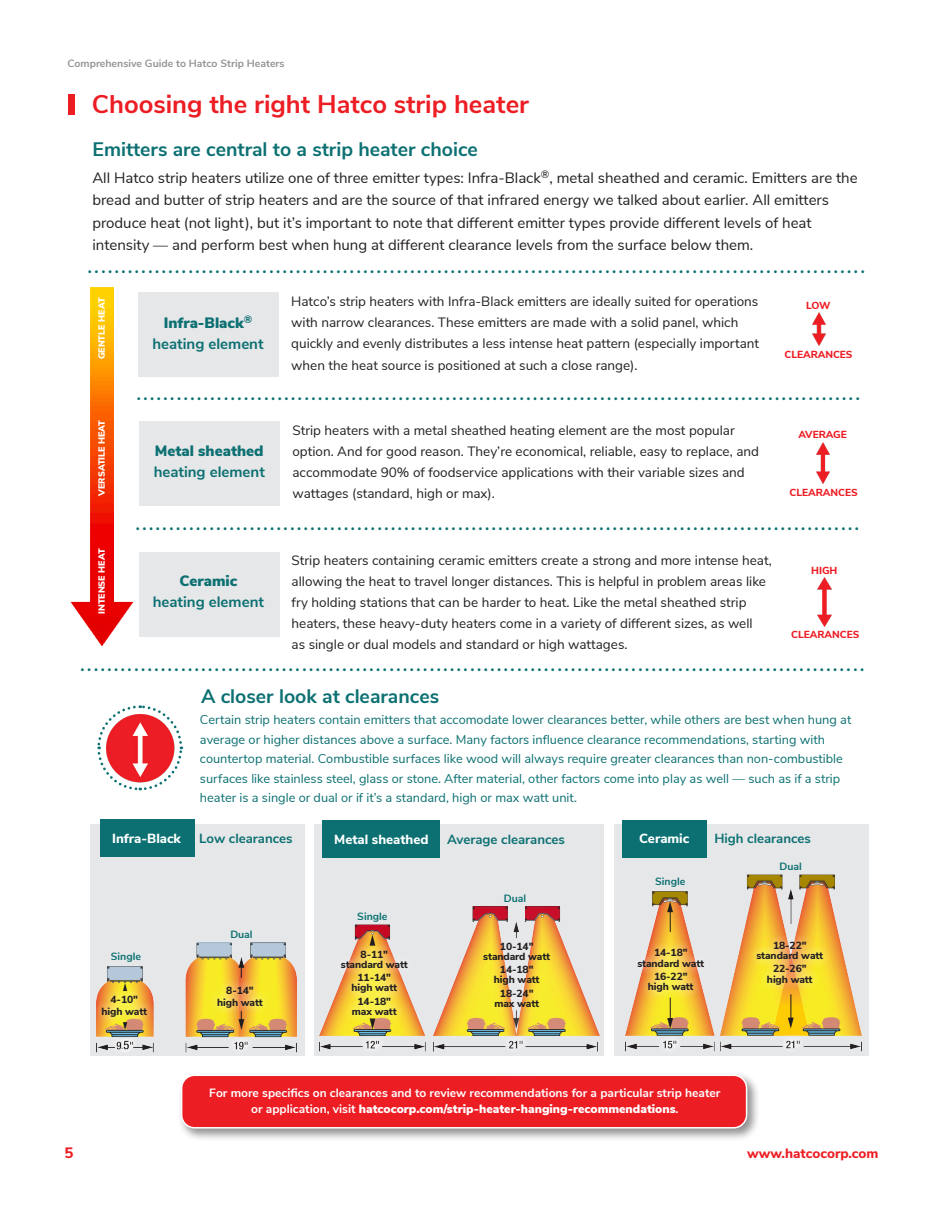
<style>
.page{position:relative;width:945px;height:1215px;background:#fff}
.page>*{position:absolute;margin:0;border:0;box-sizing:border-box;transform-origin:0 0}
.t1{font:700 25.5px "Nunito Sans";color:#ed1d24}
.t2{font:700 19.5px "Nunito Sans";color:#0c7072}
.t3{font:15px/22.5px "Nunito Sans";color:#231f20}
.t4{font:700 15px "Nunito Sans";color:#0c7072}
.t5{font:900 15px "Nunito Sans";color:#0c7072}
.t6{font:800 15px "Nunito Sans";color:#ed1d24}
.t7{font:13.5px/21px "Nunito Sans";color:#231f20}
.t8{font:800 13.5px "Nunito Sans";color:#ed1d24}
.t9{font:700 13.2px "Nunito Sans";color:#0c7072}
.t10{font:800 13.2px "Nunito Sans";color:#fff}
.t11{font:12.75px/19.5px "Nunito Sans";color:#0c7072}
.t12{font:700 12px "Nunito Sans";color:#fff}
.t13{font:900 12px "Nunito Sans";color:#fff}
.t14{font:10.5px "Minion Pro";color:#0c7072}
.t15{font:700 10.5px "Nunito Sans";color:#939598}
.t16{font:700 10.5px "Nunito Sans";color:#0c7072}
.t17{font:800 10.35px "Nunito Sans";letter-spacing:-.01em;color:#231f20}
.t18{font:800 10.2px "Nunito Sans";color:#ed1d24}
.t19{font:900 9px "Nunito Sans";color:#fff}
.t20{font:700 9px "Arial Narrow";color:#221f20}
.s1{font-weight:700}
</style>
<div class="page">
<img style="left:70px;top:287px;width:102px;height:359px">
<div style="left:90px;top:825px;width:214px;height:231px;background:#e6e7e9"></div>
<div style="left:314px;top:825px;width:290px;height:231px;background:#e6e7e9"></div>
<div style="left:139px;top:292px;width:140px;height:85px;background:#e6e7e9"></div>
<div style="left:68px;top:94px;width:6px;height:20px;background:#ed1d24"></div>
<div style="left:139px;top:421px;width:141px;height:84px;background:#e6e7e9"></div>
<div style="left:139px;top:552px;width:141px;height:85px;background:#e6e7e9"></div>
<svg style="left:97px;top:705px;width:87px;height:86px"></svg>
<div style="left:615px;top:825px;width:254px;height:231px;background:#e6e7e9"></div>
<div style="left:177px;top:1071px;width:583px;height:70px;background:#231f20;opacity:.5"></div>
<div style="left:182px;top:1075px;width:565px;height:53px;background:#ed1d24;border-radius:13px"></div>
<div style="left:181px;top:1075px;width:566px;height:54px;border:2px solid #fff;border-radius:13px"></div>
<img style="left:812px;top:313px;width:14px;height:32px">
<img style="left:816px;top:443px;width:14px;height:41px">
<img style="left:818px;top:577px;width:14px;height:49px">
<img style="left:629px;top:875px;width:232px;height:177px">
<img style="left:319px;top:924px;width:85px;height:128px">
<img style="left:97px;top:942px;width:199px;height:111px">
<div style="left:100px;top:819px;width:95px;height:37px;background:#0c7072"></div>
<div style="left:322px;top:820px;width:118px;height:37px;background:#0c7072"></div>
<div style="left:623px;top:820px;width:84px;height:37px;background:#0c7072"></div>
<div style="left:93px;top:986px;width:63px;height:40px;background:#fff;opacity:.75"></div>
<div style="left:208px;top:977px;width:64px;height:40px;background:#fff;opacity:.75"></div>
<div style="left:332px;top:941px;width:85px;height:83px;background:#fff;opacity:.75"></div>
<svg style="left:404px;top:855px;width:225px;height:223px"></svg>
<div style="left:629px;top:940px;width:84px;height:61px;background:#fff;opacity:.75"></div>
<div style="left:748px;top:932px;width:84px;height:62px;background:#fff;opacity:.75"></div>
<div style="left:232px;top:941px;width:17px;height:16px;background:#e6e7e9"></div>
<div style="left:508px;top:906px;width:16px;height:15px;background:#e6e7e9"></div>
<div style="left:783px;top:874px;width:15px;height:15px;background:#e6e7e9"></div>
<div style="left:122px;top:1039px;width:8px;height:11px;background:#f0f1f2"></div>
<svg style="left:123px;top:1040px;width:7px;height:11px"></svg>
<p class="t15" style="left:68px;top:56px;width:219px">Comprehensive Guide to Hatco Strip Heaters</p>
<p class="t1" style="left:92px;top:86px;width:439px">Choosing the right Hatco strip heater</p>
<p class="t2" style="left:93px;top:135px;width:387px">Emitters are central to a strip heater choice</p>
<p class="t3" style="left:92px;top:165px;width:767px">All Hatco strip heaters utilize one of three emitter types: Infra-Black<sup>®</sup>, metal sheathed and ceramic. Emitters are the bread and butter of strip heaters and are the source of that infrared energy we talked about earlier. All emitters</p>
<p class="t3" style="left:92px;top:210px;width:721px">produce heat (not light), but it’s important to note that different emitter types provide different levels of heat</p>
<p class="t3" style="left:92px;top:233px;width:662px">intensity — and perform best when hung at different clearance levels from the surface below them.</p>
<p class="t14" style="left:88px;top:263px;width:778px">••••••••••••••••••••••••••••••••••••••••••••••••••••••••••••••••••••••••••••••••••••••••••••••••••••••••••••••••••••</p>
<p class="t19" style="left:95px;top:359px;width:63px;rotate:-90deg">GENTLE HEAT</p>
<p class="t19" style="left:95px;top:496px;width:77px;rotate:-90deg">VERSATILE HEAT</p>
<p class="t19" style="left:95px;top:614px;width:67px;rotate:-90deg">INTENSE HEAT</p>
<p class="t7" style="left:291px;top:290px;width:469px">Hatco’s strip heaters with Infra-Black emitters are ideally suited for operations with narrow clearances. These emitters are made with a solid panel, which quickly and evenly distributes a less intense heat pattern (especially important</p>
<p class="t7" style="left:291px;top:354px;width:348px">when the heat source is positioned at such a close range).</p>
<p class="t14" style="left:137px;top:390px;width:725px">••••••••••••••••••••••••••••••••••••••••••••••••••••••••••••••••••••••••••••••••••••••••••••••••••••••••••••</p>
<p class="t18" style="left:806px;top:298px;width:26px">LOW</p>
<p class="t5" style="left:164px;top:311px;width:90px">Infra-Black<sup>®</sup></p>
<p class="t4" style="left:152px;top:333px;width:113px">heating element</p>
<p class="t18" style="left:784px;top:347px;width:70px">CLEARANCES</p>
<p class="t7" style="left:292px;top:419px;width:468px">Strip heaters with a metal sheathed heating element are the most popular option. And for good reason. They’re economical, reliable, easy to replace, and accommodate 90% of foodservice applications with their variable sizes and wattages (standard, high or max).</p>
<p class="t14" style="left:136px;top:520px;width:725px">••••••••••••••••••••••••••••••••••••••••••••••••••••••••••••••••••••••••••••••••••••••••••••••••••••••••••••</p>
<p class="t18" style="left:798px;top:427px;width:50px">AVERAGE</p>
<p class="t5" style="left:155px;top:440px;width:110px">Metal sheathed</p>
<p class="t4" style="left:154px;top:461px;width:113px">heating element</p>
<p class="t18" style="left:790px;top:485px;width:70px">CLEARANCES</p>
<p class="t5" style="left:179px;top:570px;width:59px">Ceramic</p>
<p class="t4" style="left:153px;top:591px;width:113px">heating element</p>
<p class="t7" style="left:292px;top:549px;width:482px">Strip heaters containing ceramic emitters create a strong and more intense heat,</p>
<p class="t7" style="left:292px;top:570px;width:476px">allowing the heat to travel longer distances. This is helpful in problem areas like fry holding stations that can be harder to heat. Like the metal sheathed strip heaters, these heavy-duty heaters come in a variety of different sizes, as well</p>
<p class="t7" style="left:292px;top:633px;width:337px">as single or dual models and standard or high wattages.</p>
<p class="t18" style="left:811px;top:563px;width:28px">HIGH</p>
<p class="t18" style="left:791px;top:626px;width:70px">CLEARANCES</p>
<p class="t14" style="left:81px;top:661px;width:785px">•••••••••••••••••••••••••••••••••••••••••••••••••••••••••••••••••••••••••••••••••••••••••••••••••••••••••••••••••••••</p>
<p class="t2" style="left:201px;top:682px;width:240px">A closer look at clearances</p>
<p class="t11" style="left:200px;top:709px;width:653px">Certain strip heaters contain emitters that accomodate lower clearances better, while others are best when hung at average or higher distances above a surface. Many factors influence clearance recommendations, starting with</p>
<p class="t11" style="left:200px;top:748px;width:644px">countertop material. Combustible surfaces like wood will always require greater clearances than non-combustible</p>
<p class="t11" style="left:200px;top:768px;width:642px">surfaces like stainless steel, glass or stone. After material, other factors come into play as well — such as if a strip heater is a single or dual or if it’s a standard, high or max watt unit.</p>
<p class="t10" style="left:112px;top:829px;width:70px">Infra-Black</p>
<p class="t9" style="left:199px;top:829px;width:95px">Low clearances</p>
<p class="t10" style="left:334px;top:830px;width:96px">Metal sheathed</p>
<p class="t9" style="left:447px;top:830px;width:119px">Average clearances</p>
<p class="t10" style="left:639px;top:829px;width:52px">Ceramic</p>
<p class="t9" style="left:714px;top:829px;width:98px">High clearances</p>
<p class="t16" style="left:111px;top:949px;width:32px">Single</p>
<p class="t17" style="left:111px;top:992px;width:29px">4-10"</p>
<p class="t17" style="left:101px;top:1003px;width:47px">high watt</p>
<p class="t20" style="left:122px;top:1039px;width:4px">.</p>
<p class="t16" style="left:230px;top:927px;width:24px">Dual</p>
<p class="t17" style="left:226px;top:983px;width:29px">8-14"</p>
<p class="t17" style="left:217px;top:994px;width:47px">high watt</p>
<p class="t16" style="left:357px;top:909px;width:32px">Single</p>
<p class="t17" style="left:361px;top:946px;width:29px">8-11"</p>
<p class="t17" style="left:341px;top:957px;width:68px">standard watt</p>
<p class="t17" style="left:358px;top:970px;width:35px">11-14"</p>
<p class="t17" style="left:352px;top:980px;width:47px">high watt</p>
<p class="t17" style="left:358px;top:993px;width:35px">14-18"</p>
<p class="t17" style="left:352px;top:1004px;width:46px">max watt</p>
<p class="t16" style="left:504px;top:891px;width:24px">Dual</p>
<p class="t17" style="left:500px;top:938px;width:35px">10-14"</p>
<p class="t17" style="left:483px;top:949px;width:68px">standard watt</p>
<p class="t17" style="left:500px;top:962px;width:35px">14-18"</p>
<p class="t17" style="left:494px;top:972px;width:47px">high watt</p>
<p class="t17" style="left:500px;top:985px;width:35px">18-24"</p>
<p class="t17" style="left:494px;top:996px;width:46px">max watt</p>
<p class="t16" style="left:655px;top:874px;width:32px">Single</p>
<p class="t17" style="left:654px;top:945px;width:35px">14-18"</p>
<p class="t17" style="left:637px;top:956px;width:68px">standard watt</p>
<p class="t17" style="left:654px;top:969px;width:35px">16-22"</p>
<p class="t17" style="left:648px;top:979px;width:47px">high watt</p>
<p class="t12" style="left:209px;top:1084px;width:513px">For more specifics on clearances and to review recommendations for a particular strip heater</p>
<p class="t13" style="left:251px;top:1100px;width:429px"><span class="s1">or application, visit</span> hatcocorp.com/strip-heater-hanging-recommendations<span class="s1">.</span></p>
<p class="t16" style="left:780px;top:859px;width:24px">Dual</p>
<p class="t17" style="left:773px;top:938px;width:35px">18-22"</p>
<p class="t17" style="left:756px;top:948px;width:68px">standard watt</p>
<p class="t17" style="left:773px;top:961px;width:35px">22-26"</p>
<p class="t17" style="left:767px;top:971px;width:47px">high watt</p>
<p class="t6" style="left:65px;top:1142px;width:10px">5</p>
<p class="t8" style="left:747px;top:1144px;width:133px">www.hatcocorp.com</p>
</div>
